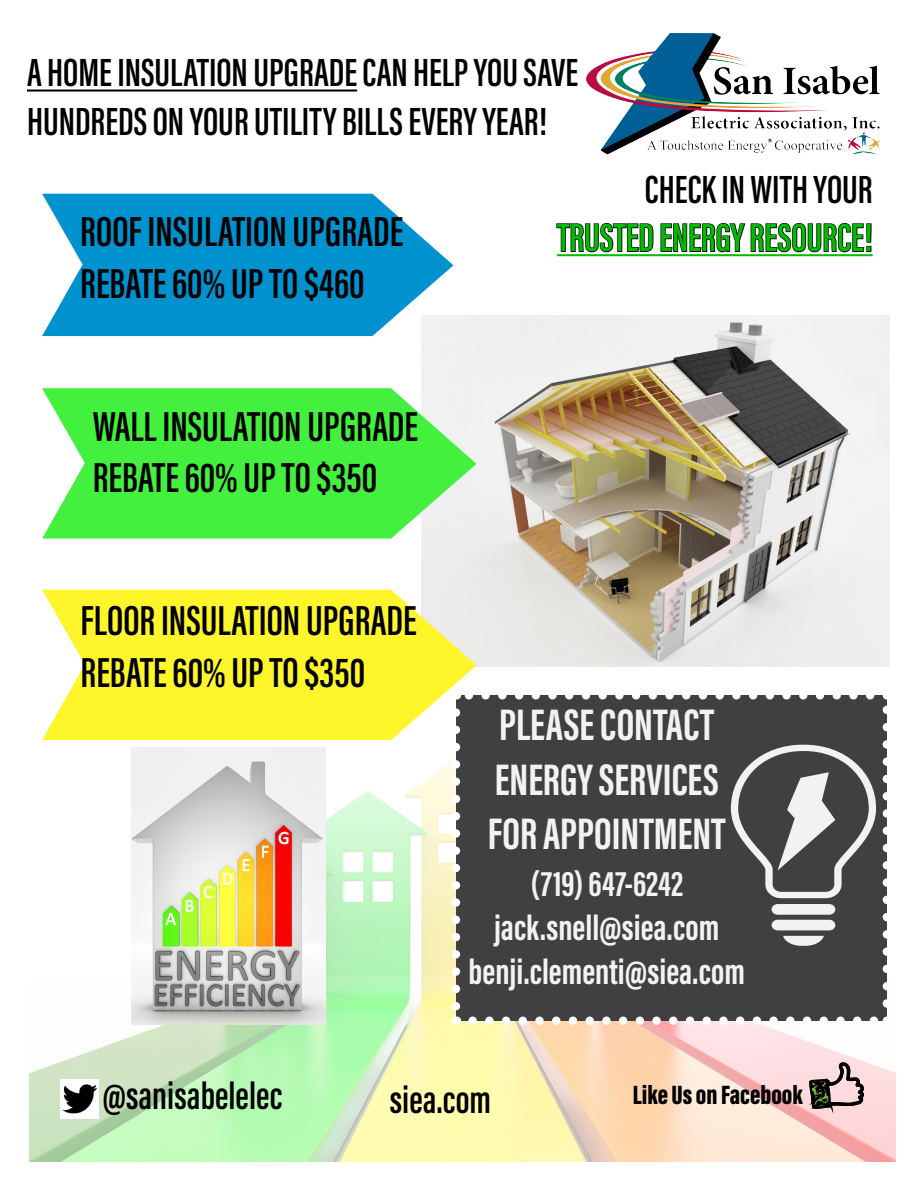
<style>
.page{position:relative;width:918px;height:1188px;background:#fff}
.page>*{position:absolute;margin:0;border:0;box-sizing:border-box;transform-origin:0 0}
.t1{font:700 45.45px/54.4px "Acumin Pro Extra Cond";color:#f2f2f2}
.t2{font:600 43.2px/51.9px "Acumin Pro Extra Cond";color:#000}
.t3{font:600 40.5px/48.6px "Acumin Pro Extra Cond";color:#000}
.t4{font:600 40.5px/48.6px "Acumin Pro Extra Cond";color:#0b0;text-align:right}
.t5{font:600 39.6px "Acumin Pro Extra Cond";color:#000}
.t6{font:700 36.6px "Acumin Pro Extra Cond";color:#f2f2f2}
.t7{font:900 27.3px "Acumin Pro Extra Cond";color:#000}
.s1{color:#000}
</style>
<div class="page">
<img style="left:29px;top:747px;width:866px;height:415px">
<hr style="left:27px;top:90px;width:330px;height:2px;background:#000">
<img style="left:421px;top:315px;width:469px;height:352px">
<img style="left:131px;top:748px;width:195px;height:277px">
<img style="left:586px;top:33px;width:294px;height:122px">
<svg style="left:42px;top:194px;width:411px;height:142px;fill:#0091cf"></svg>
<svg style="left:42px;top:388px;width:434px;height:151px;fill:#43f03e"></svg>
<svg style="left:42px;top:590px;width:434px;height:150px;fill:#fef52a"></svg>
<div style="left:456px;top:695px;width:431px;height:326px;background:#404042"></div>
<svg style="left:473px;top:1017px;width:406px;height:8px"></svg>
<svg style="left:464px;top:691px;width:406px;height:9px"></svg>
<svg style="left:452px;top:712px;width:8px;height:313px"></svg>
<svg style="left:883px;top:695px;width:8px;height:309px"></svg>
<svg style="left:783px;top:936px;width:41px;height:10px"></svg>
<svg style="left:772px;top:904px;width:63px;height:26px"></svg>
<svg style="left:731px;top:745px;width:145px;height:153px"></svg>
<img style="left:60px;top:1080px;width:39px;height:38px">
<svg style="left:788px;top:1051px;width:102px;height:90px"></svg>
<hr style="left:557px;top:254px;width:316px;height:2px;background:#0b0">
<svg style="left:556px;top:223px;width:98px;height:30px"></svg>
<svg style="left:660px;top:223px;width:212px;height:34px"></svg>
<p class="t3" style="left:27px;top:48px;width:553px">A HOME INSULATION UPGRADE CAN HELP YOU SAVE<br>HUNDREDS ON YOUR UTILITY BILLS EVERY YEAR!</p>
<p class="t2" style="left:80px;top:205px;width:325px">ROOF INSULATION UPGRADE</p>
<p class="t2" style="left:80px;top:257px;width:286px">REBATE 60% UP TO $460</p>
<p class="t2" style="left:93px;top:400px;width:327px">WALL INSULATION UPGRADE<br>REBATE 60% UP TO $350</p>
<p class="t2" style="left:81px;top:594px;width:338px">FLOOR INSULATION UPGRADE<br>REBATE 60% UP TO $350</p>
<p class="t4" style="left:557px;top:164px;width:317px"><span class="s1">CHECK IN WITH YOUR<br></span>TRUSTED ENERGY RESOURCE!</p>
<p class="t1" style="left:488px;top:697px;width:239px">PLEASE CONTACT<br>ENERGY SERVICES<br>FOR APPOINTMENT</p>
<p class="t6" style="left:530px;top:861px;width:154px">(719) 647-6242</p>
<p class="t6" style="left:494px;top:905px;width:227px">jack.snell@siea.com</p>
<p class="t6" style="left:469px;top:949px;width:278px">benji.clementi@siea.com</p>
<p class="t5" style="left:102px;top:1071px;width:182px">@sanisabelelec</p>
<p class="t5" style="left:390px;top:1076px;width:103px">siea.com</p>
<p class="t7" style="left:633px;top:1078px;width:172px">Like Us on Facebook</p>
</div>
